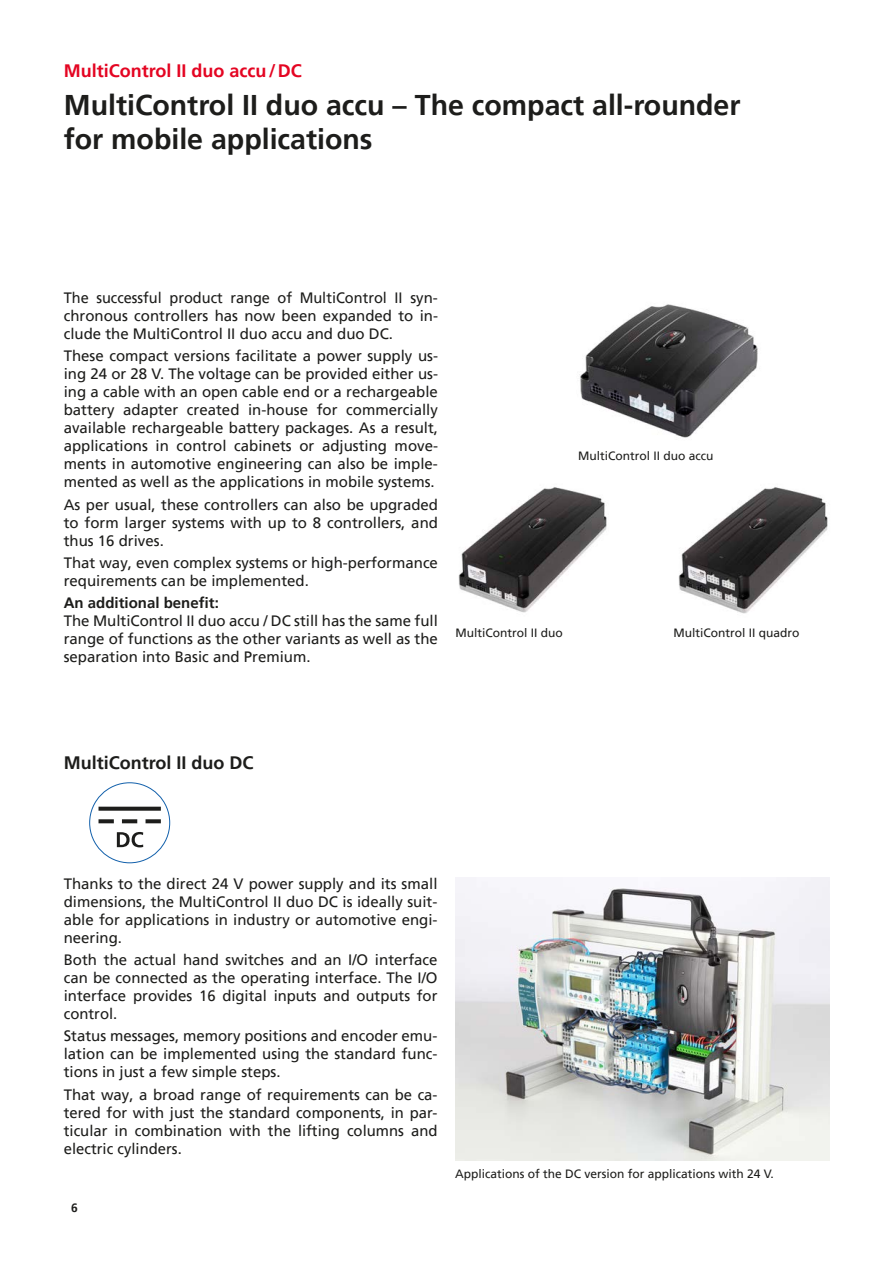
<style>
.page{position:relative;width:893px;height:1263px;background:#fff}
.page>*{position:absolute;margin:0;border:0;box-sizing:border-box;transform-origin:0 0}
.t1{font:700 28.5px/34.2px "Frutiger LT Pro";color:#1d1d1b}
.t2{font:700 18px "Frutiger LT Pro";color:#e40522}
.t3{font:700 18px "Frutiger LT Pro";color:#1d1d1b}
.t4{font:15px/18px "Frutiger LT Pro";color:#1d1d1b;text-align:justify}
.t5{font:700 15px "Frutiger LT Pro";color:#1d1d1b}
.t6{font:12px "Frutiger LT Pro";color:#1d1d1b}
.t7{font:700 12px "Frutiger LT Pro";color:#1d1d1b}
</style>
<div class="page">
<img style="left:579px;top:304px;width:179px;height:134px">
<img style="left:458px;top:487px;width:149px;height:126px">
<img style="left:678px;top:487px;width:150px;height:127px">
<img style="left:455px;top:878px;width:374px;height:283px">
<svg style="left:99px;top:807px;width:62px;height:4px"></svg>
<svg style="left:99px;top:819px;width:15px;height:4px"></svg>
<svg style="left:122px;top:819px;width:15px;height:4px"></svg>
<svg style="left:146px;top:819px;width:15px;height:4px"></svg>
<svg style="left:117px;top:832px;width:26px;height:15px"></svg>
<div style="left:89px;top:782px;width:81px;height:81px;border:1px solid #1260ab;border-radius:50%"></div>
<p class="t2" style="left:64px;top:60px;width:240px">MultiControl II duo accu/DC</p>
<h1 class="t1" style="left:64px;top:88px;width:678px">MultiControl II duo accu – The compact all-rounder for mobile applications</h1>
<p class="t4" style="left:64px;top:289px;width:376px">The successful product range of MultiControl II syn&shy;chronous controllers has now been expanded to in&shy;clude the MultiControl II duo accu and duo DC.</p>
<p class="t4" style="left:64px;top:347px;width:376px">These compact versions facilitate a power supply us&shy;ing 24 or 28 V. The voltage can be provided either us&shy;ing a cable with an open cable end or a rechargeable battery adapter created in-house for commercially available rechargeable battery packages. As a result, applications in control cabinets or adjusting move&shy;ments in automotive engineering can also be imple&shy;mented as well as the applications in mobile systems.</p>
<p class="t4" style="left:64px;top:496px;width:376px">As per usual, these controllers can also be upgraded to form larger systems with up to 8 controllers, and thus 16 drives.</p>
<p class="t4" style="left:64px;top:554px;width:376px">That way, even complex systems or high-performance requirements can be implemented.</p>
<p class="t5" style="left:64px;top:594px;width:157px">An additional benefit:</p>
<p class="t4" style="left:64px;top:612px;width:376px">The MultiControl II duo accu / DC still has the same full range of functions as the other variants as well as the separation into Basic and Premium.</p>
<p class="t6" style="left:578px;top:448px;width:137px">MultiControl II duo accu</p>
<p class="t6" style="left:455px;top:626px;width:109px">MultiControl II duo</p>
<p class="t6" style="left:674px;top:626px;width:128px">MultiControl II quadro</p>
<p class="t3" style="left:64px;top:752px;width:191px">MultiControl II duo DC</p>
<p class="t4" style="left:64px;top:875px;width:375px">Thanks to the direct 24 V power supply and its small dimensions, the MultiControl II duo DC is ideally suit&shy;able for applications in industry or automotive engi&shy;neering.</p>
<p class="t4" style="left:64px;top:951px;width:375px">Both the actual hand switches and an I/O interface can be connected as the operating interface. The I/O interface provides 16 digital inputs and outputs for control.</p>
<p class="t4" style="left:64px;top:1027px;width:375px">Status messages, memory positions and encoder emu&shy;lation can be implemented using the standard func&shy;tions in just a few simple steps.</p>
<p class="t4" style="left:64px;top:1085px;width:375px">That way, a broad range of requirements can be ca&shy;tered for with just the standard components, in par&shy;ticular in combination with the lifting columns and electric cylinders.</p>
<p class="t7" style="left:71px;top:1201px;width:8px">6</p>
<p class="t6" style="left:455px;top:1167px;width:320px">Applications of the DC version for applications with 24 V.</p>
</div>
